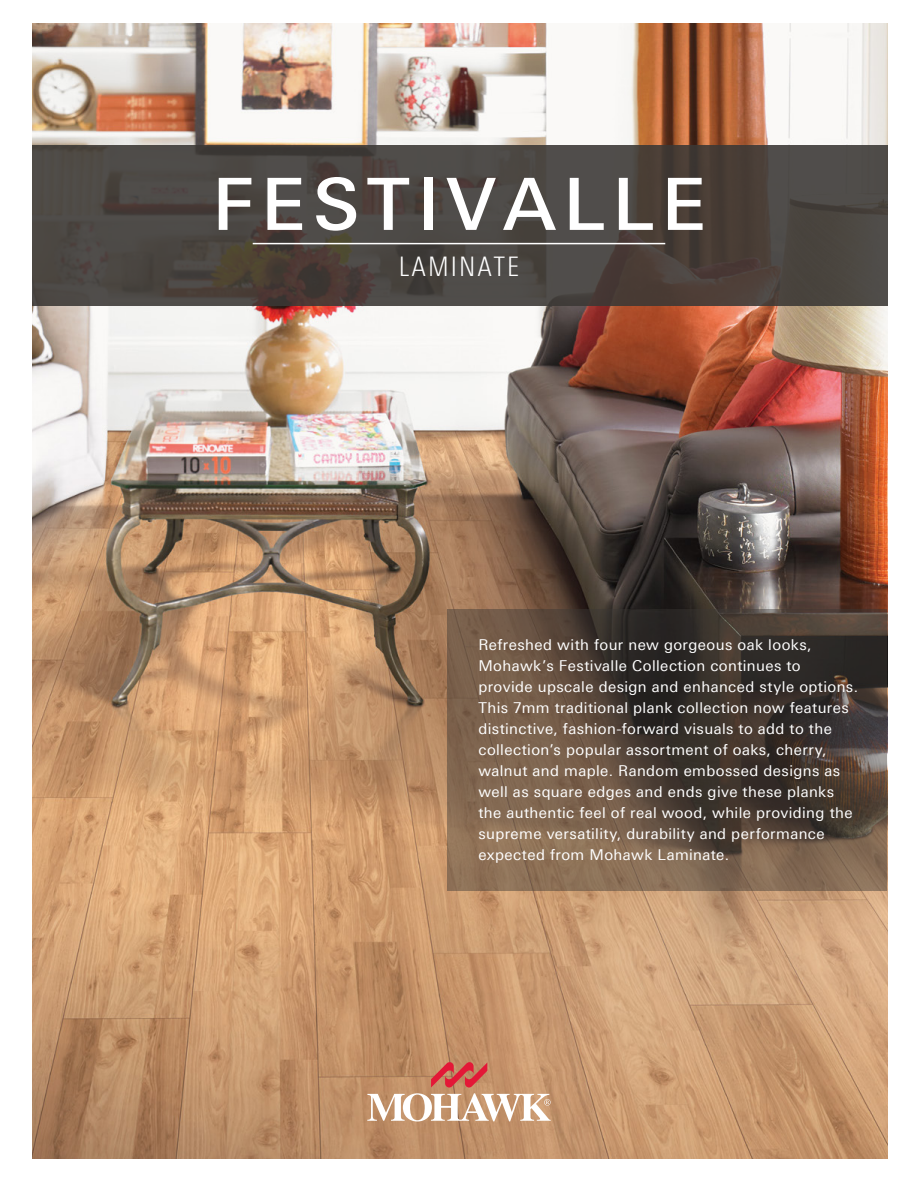
<style>
.page{position:relative;width:918px;height:1188px;background:#fff}
.page>*{position:absolute;margin:0;border:0;box-sizing:border-box;transform-origin:0 0}
.t1{font:500 72px "Linotype Univers Basic";letter-spacing:.1em;color:#fff}
.t2{font:300 condensed 27px "Linotype Univers";letter-spacing:.075em;color:#fff}
.t3{font:15px/21px "Linotype Univers Basic";letter-spacing:.025em;color:#fff}
</style>
<div class="page">
<img style="left:32px;top:23px;width:856px;height:1136px">
<svg style="left:367px;top:1062px;width:184px;height:60px"></svg>
<svg style="left:32px;top:145px;width:856px;height:161px;background:#4b4541"></svg>
<hr style="left:253px;top:243px;width:412px;height:1px;background:#fff">
<svg style="left:447px;top:609px;width:440px;height:282px;background:#5c4b3d"></svg>
<p class="t1" style="left:212px;top:162px;width:495px">FESTIVALLE</p>
<p class="t2" style="left:399px;top:251px;width:122px">LAMINATE</p>
<p class="t3" style="left:478px;top:634px;width:381px">Refreshed with four new gorgeous oak looks, Mohawk’s Festivalle Collection continues to provide upscale design and enhanced style options.<br>This 7mm traditional plank collection now features distinctive, fashion-forward visuals to add to the collection’s popular assortment of oaks, cherry, walnut and maple. Random embossed designs as well as square edges and ends give these planks the authentic feel of real wood, while providing the supreme versatility, durability and performance expected from Mohawk Laminate.</p>
</div>
